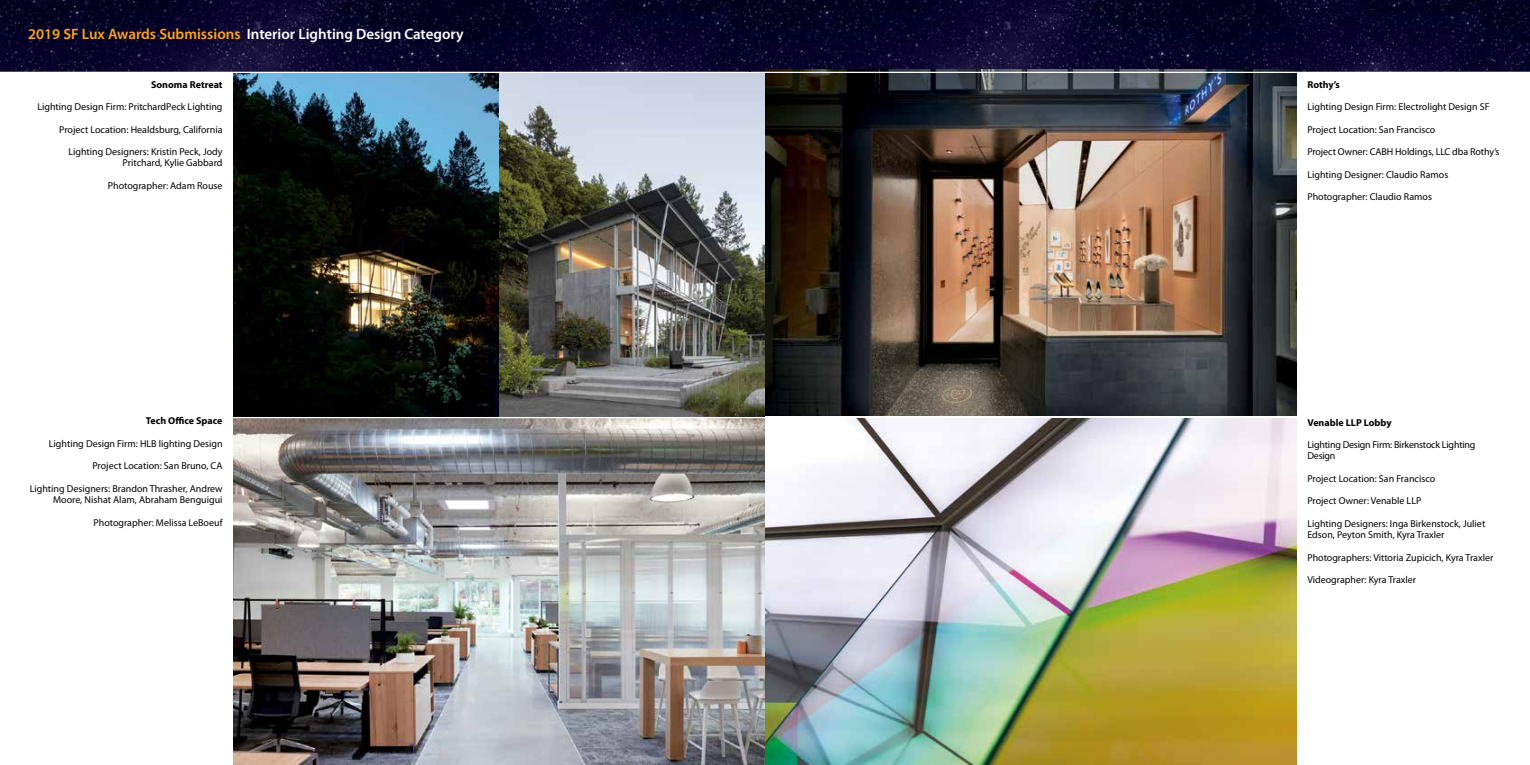
<style>
.page{position:relative;width:1530px;height:765px;background:#fff}
.page>*{position:absolute;margin:0;border:0;box-sizing:border-box;transform-origin:0 0}
.t1{font:600 15px "Myriad Pro";color:#fff}
.t2{font:10px/11.2px "Myriad Pro";color:#000;text-align:right}
.t3{font:700 10px "Myriad Pro";color:#000}
.t4{font:10px/11.2px "Myriad Pro";letter-spacing:-.02em;color:#000}
.s1{color:#faa61a}
</style>
<div class="page">
<img style="left:234px;top:73px;width:265px;height:344px">
<img style="left:499px;top:74px;width:266px;height:343px">
<img style="left:0;top:0;width:750px;height:72px">
<img style="left:234px;top:418px;width:1062px;height:347px">
<img style="left:750px;top:0;width:780px;height:72px">
<img style="left:765px;top:69px;width:531px;height:347px">
<hr style="left:751px;top:72px;width:779px;height:1px;background:#fff">
<h1 class="t1" style="left:28px;top:25px;width:437px"><span class="s1">2019 SF Lux Awards Submissions</span> Interior Lighting Design Category</h1>
<p class="t3" style="left:151px;top:78px;width:73px">Sonoma Retreat</p>
<p class="t2" style="left:37px;top:101px;width:187px">Lighting Design Firm: PritchardPeck Lighting</p>
<p class="t2" style="left:59px;top:123px;width:165px">Project Location: Healdsburg, California</p>
<p class="t2" style="left:68px;top:146px;width:156px">Lighting Designers: Kristin Peck, Jody<br>Pritchard, Kylie Gabbard</p>
<p class="t2" style="left:108px;top:180px;width:116px">Photographer: Adam Rouse</p>
<p class="t3" style="left:146px;top:415px;width:78px">Tech Office Space</p>
<p class="t2" style="left:49px;top:438px;width:175px">Lighting Design Firm: HLB lighting Design</p>
<p class="t2" style="left:92px;top:460px;width:132px">Project Location: San Bruno, CA</p>
<p class="t2" style="left:30px;top:483px;width:194px">Lighting Designers: Brandon Thrasher, Andrew<br>Moore, Nishat Alam, Abraham Benguigui</p>
<p class="t2" style="left:94px;top:517px;width:131px">Photographer: Melissa LeBoeuf</p>
<p class="t3" style="left:1307px;top:78px;width:34px">Rothy’s</p>
<p class="t2" style="left:1307px;top:101px;width:184px">Lighting Design Firm: Electrolight Design SF</p>
<p class="t2" style="left:1307px;top:123px;width:129px">Project Location: San Francisco</p>
<p class="t2" style="left:1307px;top:146px;width:194px">Project Owner: CABH Holdings, LLC dba Rothy’s</p>
<p class="t2" style="left:1307px;top:168px;width:142px">Lighting Designer: Claudio Ramos</p>
<p class="t2" style="left:1307px;top:191px;width:126px">Photographer: Claudio Ramos</p>
<p class="t3" style="left:1307px;top:416px;width:86px">Venable LLP Lobby</p>
<p class="t4" style="left:1307px;top:439px;width:170px">Lighting Design Firm: Birkenstock Lighting<br>Design</p>
<p class="t2" style="left:1307px;top:473px;width:129px">Project Location: San Francisco</p>
<p class="t2" style="left:1307px;top:495px;width:116px">Project Owner: Venable LLP</p>
<p class="t2" style="left:1307px;top:518px;width:179px;text-align:left">Lighting Designers: Inga Birkenstock, Juliet<br>Edson, Peyton Smith, Kyra Traxler</p>
<p class="t2" style="left:1307px;top:552px;width:187px">Photographers: Vittoria Zupicich, Kyra Traxler</p>
<p class="t2" style="left:1307px;top:574px;width:110px">Videographer: Kyra Traxler</p>
</div>
